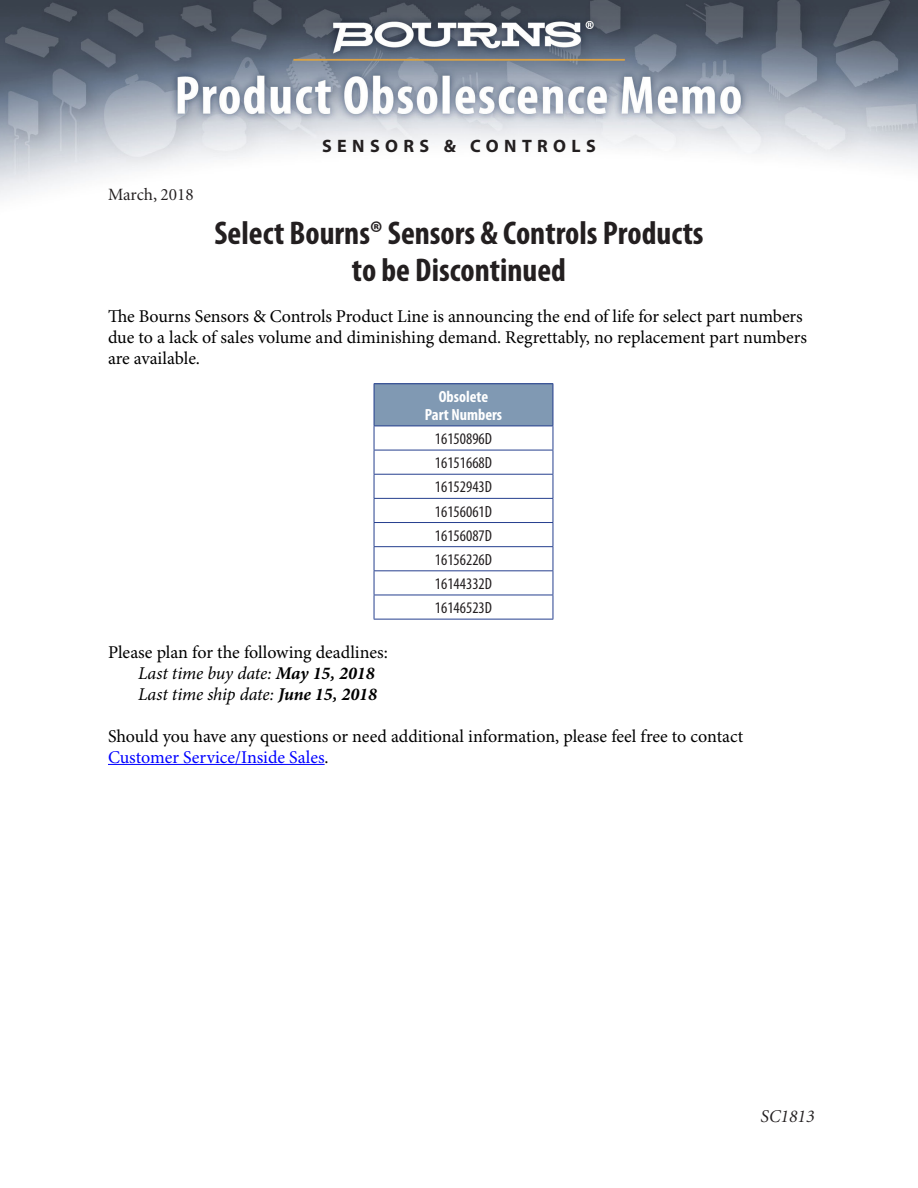
<style>
.page{position:relative;width:918px;height:1188px;background:#fff}
.page>*{position:absolute;margin:0;border:0;box-sizing:border-box;transform-origin:0 0}
.t1{font:700 condensed 33px/37.5px "Myriad Pro";color:#231f20;text-align:center}
.t2{font:18px/21px "Minion Pro";letter-spacing:-.005em;color:#000}
.t3{font:italic 18px "Minion Pro";letter-spacing:-.01em;color:#000}
.t4{font:700 18px "Myriad Pro";letter-spacing:.3em;color:#231f20}
.t5{font:italic 18px "Minion";color:#231f20}
.t6{font:17.25px "Minion";color:#231f20}
.t7{font:condensed 16.2px "Myriad Pro";color:#231f20}
.t8{font:700 condensed 16.2px/18px "Myriad Pro";color:#fff;text-align:center}
.s1{font-weight:700}
.s2{color:#00f}
</style>
<div class="page">
<img style="left:0;top:0;width:918px;height:197px">
<hr style="left:108px;top:764px;width:217px;height:1px;background:#00f">
<div style="left:374px;top:384px;width:179px;height:42px;background:#8099b3"></div>
<hr style="left:374px;top:383px;width:179px;height:1px;background:#253f8e">
<hr style="left:374px;top:384px;width:1px;height:42px;background:#253f8e">
<hr style="left:553px;top:384px;width:1px;height:42px;background:#253f8e">
<hr style="left:374px;top:426px;width:179px;height:1px;background:#253f8e">
<hr style="left:374px;top:450px;width:179px;height:1px;background:#253f8e">
<hr style="left:374px;top:474px;width:179px;height:1px;background:#253f8e">
<hr style="left:374px;top:498px;width:179px;height:1px;background:#253f8e">
<hr style="left:374px;top:522px;width:179px;height:1px;background:#253f8e">
<hr style="left:374px;top:546px;width:179px;height:1px;background:#253f8e">
<hr style="left:374px;top:570px;width:179px;height:1px;background:#253f8e">
<hr style="left:374px;top:595px;width:179px;height:1px;background:#253f8e">
<svg style="left:374px;top:426px;width:1px;height:193px"></svg>
<svg style="left:553px;top:426px;width:1px;height:193px"></svg>
<hr style="left:374px;top:619px;width:179px;height:1px;background:#253f8e">
<p class="t6" style="left:108px;top:186px;width:87px">March, 2018</p>
<p class="t4" style="left:322px;top:134px;width:275px">SENSORS &amp; CONTROLS</p>
<p class="t1" style="left:214px;top:214px;width:491px">Select Bourns® Sensors &amp; Controls Products to be Discontinued</p>
<p class="t2" style="left:108px;top:306px;width:701px">The Bourns Sensors &amp; Controls Product Line is announcing the end of life for select part numbers due to a lack of sales volume and diminishing demand. Regrettably, no replacement part numbers are available.</p>
<p class="t8" style="left:425px;top:388px;width:79px">Obsolete<br>Part Numbers</p>
<p class="t7" style="left:435px;top:429px;width:59px">16150896D</p>
<p class="t7" style="left:435px;top:453px;width:59px">16151668D</p>
<p class="t7" style="left:435px;top:477px;width:59px">16152943D</p>
<p class="t7" style="left:435px;top:501px;width:59px">16156061D</p>
<p class="t7" style="left:435px;top:526px;width:59px">16156087D</p>
<p class="t7" style="left:435px;top:550px;width:59px">16156226D</p>
<p class="t7" style="left:435px;top:574px;width:59px">16144332D</p>
<p class="t7" style="left:435px;top:598px;width:59px">16146523D</p>
<p class="t2" style="left:108px;top:642px;width:281px">Please plan for the following deadlines:</p>
<p class="t3" style="left:138px;top:661px;width:238px">Last time buy date: <span class="s1">May 15, 2018</span></p>
<p class="t3" style="left:138px;top:682px;width:241px">Last time ship date: <span class="s1">June 15, 2018</span></p>
<p class="t2" style="left:108px;top:726px;width:637px">Should you have any questions or need additional information, please feel free to contact<br><span class="s2">Customer Service/Inside Sales</span>.</p>
<p class="t5" style="left:760px;top:1107px;width:56px">SC1813</p>
</div>
